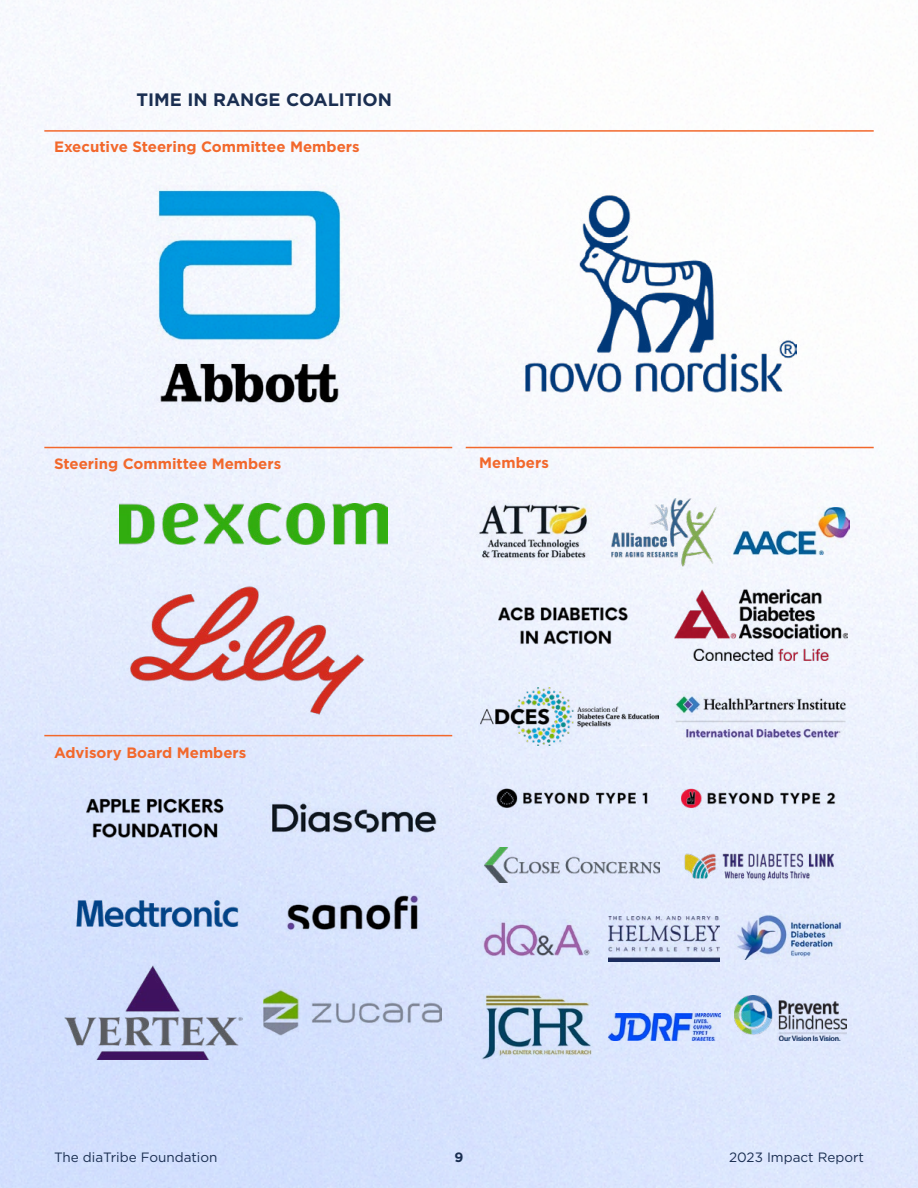
<style>
.page{position:relative;width:918px;height:1188px;background:#fff}
.page>*{position:absolute;margin:0;border:0;box-sizing:border-box;transform-origin:0 0}
.t1{font:700 18px "Gotham";color:#1a2e51}
.t2{font:700 15px "Gotham";color:#f2682c}
.t3{font:13.5px "Gotham";color:#1a2e51}
.t4{font:700 13.5px "Gotham";color:#1a2e51}
</style>
<div class="page">
<img style="left:26px;top:0;width:892px;height:1188px">
<img style="left:733px;top:508px;width:117px;height:46px">
<img style="left:605px;top:492px;width:117px;height:78px">
<img style="left:109px;top:185px;width:281px;height:219px">
<img style="left:477px;top:573px;width:170px;height:104px">
<img style="left:675px;top:590px;width:172px;height:70px">
<img style="left:480px;top:687px;width:178px;height:59px">
<img style="left:66px;top:778px;width:178px;height:81px">
<img style="left:475px;top:502px;width:116px;height:58px">
<img style="left:669px;top:764px;width:178px;height:62px">
<img style="left:485px;top:764px;width:178px;height:62px">
<img style="left:119px;top:504px;width:268px;height:40px">
<img style="left:674px;top:841px;width:171px;height:48px">
<img style="left:263px;top:797px;width:178px;height:43px">
<img style="left:480px;top:919px;width:110px;height:39px">
<img style="left:608px;top:917px;width:111px;height:45px">
<img style="left:672px;top:692px;width:178px;height:50px">
<img style="left:734px;top:914px;width:109px;height:45px">
<img style="left:480px;top:994px;width:113px;height:65px">
<img style="left:608px;top:1013px;width:113px;height:27px">
<img style="left:128px;top:586px;width:237px;height:129px">
<img style="left:66px;top:891px;width:178px;height:43px">
<img style="left:525px;top:195px;width:272px;height:197px">
<img style="left:734px;top:996px;width:113px;height:44px">
<img style="left:263px;top:872px;width:178px;height:82px">
<img style="left:64px;top:965px;width:178px;height:95px">
<img style="left:263px;top:990px;width:178px;height:45px">
<img style="left:485px;top:847px;width:175px;height:36px">
<hr style="left:44px;top:130px;width:830px;height:2px;background:#f2682c">
<hr style="left:466px;top:447px;width:408px;height:1px;background:#f2682c">
<hr style="left:44px;top:447px;width:408px;height:1px;background:#f2682c">
<hr style="left:44px;top:735px;width:408px;height:1px;background:#f2682c">
<p class="t1" style="left:137px;top:88px;width:257px">TIME IN RANGE COALITION</p>
<p class="t2" style="left:54px;top:137px;width:307px">Executive Steering Committee Members</p>
<p class="t2" style="left:54px;top:453px;width:229px">Steering Committee Members</p>
<p class="t2" style="left:54px;top:742px;width:194px">Advisory Board Members</p>
<p class="t2" style="left:479px;top:453px;width:71px;rotate:-1deg">Members</p>
<p class="t3" style="left:54px;top:1149px;width:165px">The diaTribe Foundation</p>
<p class="t4" style="left:454px;top:1148px;width:10px">9</p>
<p class="t3" style="left:729px;top:1149px;width:136px">2023 Impact Report</p>
</div>
